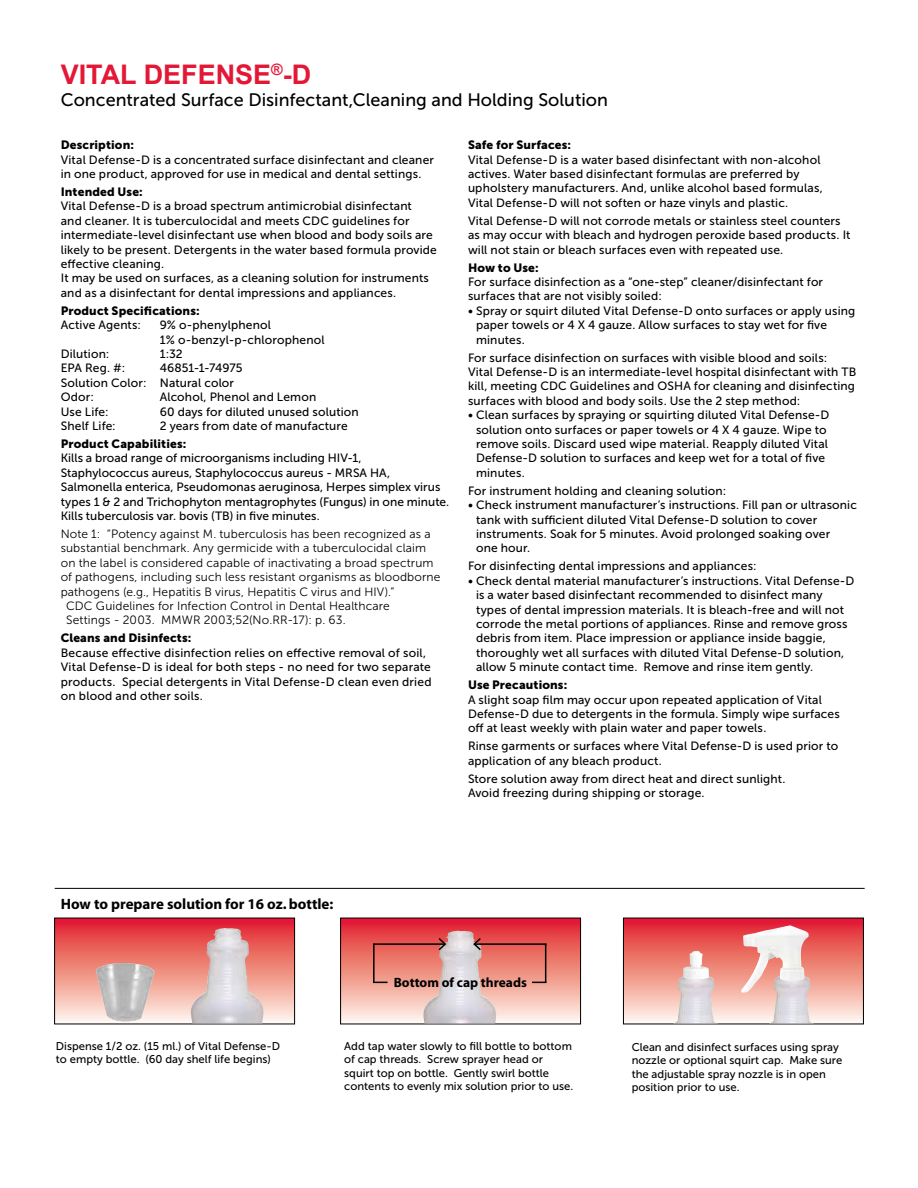
<style>
.page{position:relative;width:918px;height:1188px;background:#fff}
.page>*{position:absolute;margin:0;border:0;box-sizing:border-box;transform-origin:0 0}
.t1{font:700 27px "Arial";color:#e31837}
.t2{font:18px "Museo Sans 500";color:#000}
.t3{font:700 15px "Myriad";color:#000}
.t4{font:700 13.5px "Myriad";color:#000}
.t5{font:12px/14.4px "Museo Sans 500";letter-spacing:.015em;color:#000}
.t6{font:12px "Museo Sans 300";letter-spacing:.01em;color:#000}
.t7{font:12px "Museo Sans 900";letter-spacing:.01em;color:#000}
.t8{font:11.25px/13.5px "Museo Sans 500";color:#000}
</style>
<div class="page">
<svg style="left:342px;top:920px;width:237px;height:102px;background:#ee8882"></svg>
<div style="left:340px;top:918px;width:241px;height:106px;border:1px solid #000"></div>
<svg style="left:56px;top:920px;width:237px;height:102px;background:#ed7d79"></svg>
<div style="left:54px;top:918px;width:241px;height:106px;border:1px solid #000"></div>
<hr style="left:55px;top:888px;width:810px;height:1px;background:#000">
<svg style="left:625px;top:920px;width:237px;height:102px;background:#ee8580"></svg>
<div style="left:623px;top:918px;width:241px;height:106px;border:1px solid #000"></div>
<img style="left:673px;top:966px;width:45px;height:58px">
<img style="left:769px;top:966px;width:45px;height:58px">
<img style="left:741px;top:925px;width:68px;height:68px">
<img style="left:683px;top:951px;width:26px;height:29px">
<img style="left:191px;top:928px;width:73px;height:96px">
<img style="left:96px;top:963px;width:59px;height:58px">
<img style="left:423px;top:931px;width:74px;height:93px">
<hr style="left:474px;top:943px;width:72px;height:2px;background:#000">
<svg style="left:472px;top:936px;width:10px;height:16px"></svg>
<svg style="left:532px;top:982px;width:13px;height:1px"></svg>
<hr style="left:545px;top:944px;width:1px;height:39px;background:#000">
<hr style="left:373px;top:943px;width:72px;height:2px;background:#000">
<svg style="left:437px;top:936px;width:10px;height:16px"></svg>
<hr style="left:373px;top:944px;width:2px;height:39px;background:#000">
<svg style="left:375px;top:982px;width:13px;height:1px"></svg>
<h1 class="t1" style="left:61px;top:57px;width:252px">VITAL DEFENSE<sup>®</sup>-D</h1>
<h2 class="t2" style="left:61px;top:90px;width:549px">Concentrated Surface Disinfectant,Cleaning and Holding Solution</h2>
<p class="t7" style="left:61px;top:138px;width:75px">Description:</p>
<p class="t5" style="left:61px;top:152px;width:375px">Vital Defense-D is a concentrated surface disinfectant and cleaner in one product, approved for use in medical and dental settings.</p>
<p class="t7" style="left:61px;top:185px;width:84px">Intended Use:</p>
<p class="t5" style="left:61px;top:199px;width:378px">Vital Defense-D is a broad spectrum antimicrobial disinfectant<br>and cleaner. It is tuberculocidal and meets CDC guidelines for intermediate-level disinfectant use when blood and body soils are likely to be present. Detergents in the water based formula provide effective cleaning.<br>It may be used on surfaces, as a cleaning solution for instruments and as a disinfectant for dental impressions and appliances.</p>
<p class="t7" style="left:61px;top:304px;width:140px">Product Specifications:</p>
<p class="t5" style="left:61px;top:318px;width:82px">Active Agents:</p>
<p class="t5" style="left:160px;top:318px;width:166px">9% o-phenylphenol<br>1% o-benzyl-p-chlorophenol</p>
<p class="t5" style="left:61px;top:347px;width:50px">Dilution:</p>
<p class="t5" style="left:160px;top:347px;width:25px">1:32</p>
<p class="t5" style="left:61px;top:361px;width:66px">EPA Reg. #:</p>
<p class="t5" style="left:61px;top:361px;width:183px;text-indent:99px">46851-1-74975<br>Solution Color: Natural color<br>Odor:</p>
<p class="t5" style="left:160px;top:390px;width:158px">Alcohol, Phenol and Lemon</p>
<p class="t5" style="left:61px;top:404px;width:49px">Use Life:</p>
<p class="t5" style="left:160px;top:404px;width:200px">60 days for diluted unused solution</p>
<p class="t5" style="left:61px;top:419px;width:57px">Shelf Life:</p>
<p class="t5" style="left:160px;top:419px;width:190px">2 years from date of manufacture</p>
<p class="t7" style="left:61px;top:437px;width:127px">Product Capabilities:</p>
<p class="t5" style="left:61px;top:451px;width:390px">Kills a broad range of microorganisms including HIV-1, Staphylococcus aureus, Staphylococcus aureus - MRSA HA, Salmonella enterica, Pseudomonas aeruginosa, Herpes simplex virus types 1 &amp; 2 and Trichophyton mentagrophytes (Fungus) in one minute.<br>Kills tuberculosis var. bovis (TB) in five minutes.</p>
<p class="t6" style="left:61px;top:527px;width:371px">Note 1: “Potency against M. tuberculosis has been recognized as a</p>
<p class="t6" style="left:61px;top:542px;width:367px">substantial benchmark. Any germicide with a tuberculocidal claim</p>
<p class="t6" style="left:61px;top:556px;width:374px">on the label is considered capable of inactivating a broad spectrum</p>
<p class="t6" style="left:61px;top:571px;width:381px">of pathogens, including such less resistant organisms as bloodborne</p>
<p class="t6" style="left:61px;top:585px;width:335px">pathogens (e.g., Hepatitis B virus, Hepatitis C virus and HIV).”</p>
<p class="t6" style="left:66px;top:599px;width:325px">CDC Guidelines for Infection Control in Dental Healthcare</p>
<p class="t6" style="left:66px;top:614px;width:281px">Settings - 2003. MMWR 2003;52(No.RR-17): p. 63.</p>
<p class="t7" style="left:61px;top:631px;width:132px">Cleans and Disinfects:</p>
<p class="t5" style="left:61px;top:646px;width:372px">Because effective disinfection relies on effective removal of soil, Vital Defense-D is ideal for both steps - no need for two separate products. Special detergents in Vital Defense-D clean even dried on blood and other soils.</p>
<p class="t7" style="left:468px;top:138px;width:105px">Safe for Surfaces:</p>
<p class="t5" style="left:468px;top:152px;width:356px">Vital Defense-D is a water based disinfectant with non-alcohol actives. Water based disinfectant formulas are preferred by upholstery manufacturers. And, unlike alcohol based formulas, Vital Defense-D will not soften or haze vinyls and plastic.</p>
<p class="t5" style="left:468px;top:214px;width:384px">Vital Defense-D will not corrode metals or stainless steel counters as may occur with bleach and hydrogen peroxide based products. It will not stain or bleach surfaces even with repeated use.</p>
<p class="t7" style="left:468px;top:261px;width:72px">How to Use:</p>
<p class="t5" style="left:468px;top:275px;width:357px">For surface disinfection as a “one-step” cleaner/disinfectant for surfaces that are not visibly soiled:</p>
<p class="t5" style="left:476px;top:304px;width:381px;text-indent:-8px">• Spray or squirt diluted Vital Defense-D onto surfaces or apply using paper towels or 4 X 4 gauze. Allow surfaces to stay wet for five minutes.</p>
<p class="t5" style="left:468px;top:350px;width:390px">For surface disinfection on surfaces with visible blood and soils:<br>Vital Defense-D is an intermediate-level hospital disinfectant with TB kill, meeting CDC Guidelines and OSHA for cleaning and disinfecting surfaces with blood and body soils. Use the 2 step method:</p>
<p class="t5" style="left:476px;top:408px;width:355px;text-indent:-8px">• Clean surfaces by spraying or squirting diluted Vital Defense-D solution onto surfaces or paper towels or 4 X 4 gauze. Wipe to remove soils. Discard used wipe material. Reapply diluted Vital Defense-D solution to surfaces and keep wet for a total of five minutes.</p>
<p class="t5" style="left:468px;top:484px;width:260px">For instrument holding and cleaning solution:</p>
<p class="t5" style="left:476px;top:498px;width:382px;text-indent:-8px">• Check instrument manufacturer’s instructions. Fill pan or ultrasonic tank with sufficient diluted Vital Defense-D solution to cover instruments. Soak for 5 minutes. Avoid prolonged soaking over<br>one hour.</p>
<p class="t5" style="left:468px;top:559px;width:290px">For disinfecting dental impressions and appliances:</p>
<p class="t5" style="left:476px;top:574px;width:380px;text-indent:-8px">• Check dental material manufacturer’s instructions. Vital Defense-D is a water based disinfectant recommended to disinfect many types of dental impression materials. It is bleach-free and will not corrode the metal portions of appliances. Rinse and remove gross debris from item. Place impression or appliance inside baggie, thoroughly wet all surfaces with diluted Vital Defense-D solution, allow 5 minute contact time. Remove and rinse item gently.</p>
<p class="t7" style="left:468px;top:678px;width:101px">Use Precautions:</p>
<p class="t5" style="left:468px;top:692px;width:373px">A slight soap film may occur upon repeated application of Vital<br>Defense-D due to detergents in the formula. Simply wipe surfaces off at least weekly with plain water and paper towels.</p>
<p class="t5" style="left:468px;top:739px;width:372px">Rinse garments or surfaces where Vital Defense-D is used prior to application of any bleach product.</p>
<p class="t5" style="left:468px;top:772px;width:319px">Store solution away from direct heat and direct sunlight.<br>Avoid freezing during shipping or storage.</p>
<p class="t3" style="left:61px;top:896px;width:274px">How to prepare solution for 16 oz. bottle:</p>
<p class="t4" style="left:394px;top:976px;width:135px">Bottom of cap threads</p>
<p class="t8" style="left:56px;top:1039px;width:226px">Dispense 1/2 oz. (15 ml.) of Vital Defense-D to empty bottle. (60 day shelf life begins)</p>
<p class="t8" style="left:632px;top:1040px;width:212px">Clean and disinfect surfaces using spray nozzle or optional squirt cap. Make sure the adjustable spray nozzle is in open position prior to use.</p>
<p class="t8" style="left:344px;top:1039px;width:231px">Add tap water slowly to fill bottle to bottom of cap threads. Screw sprayer head or squirt top on bottle. Gently swirl bottle contents to evenly mix solution prior to use.</p>
</div>
